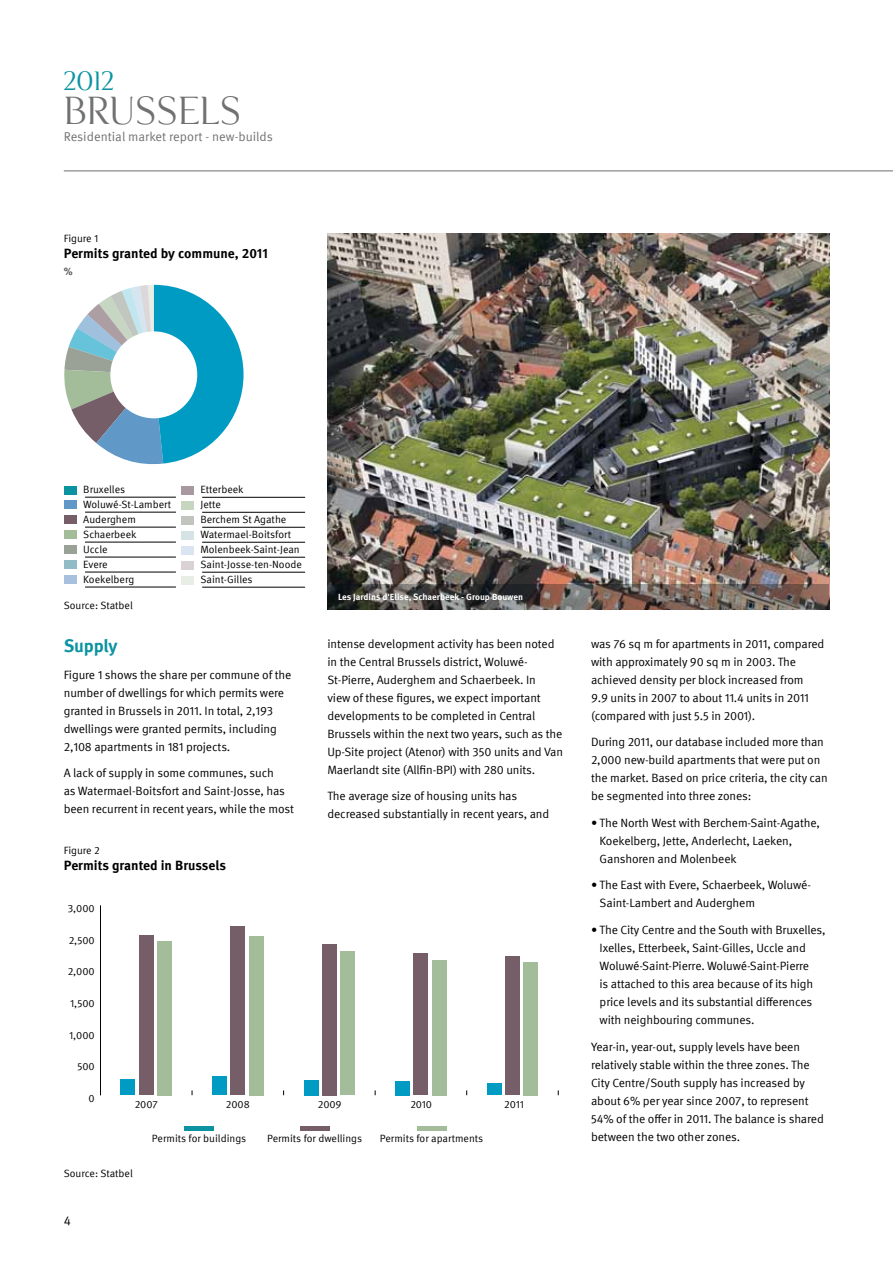
<style>
.page{position:relative;width:893px;height:1263px;background:#fff}
.page>*{position:absolute;margin:0;border:0;box-sizing:border-box;transform-origin:0 0}
.t1{font:34.5px "KF Display";color:#707172}
.t2{font:24px "KF Display";color:#0b93a2}
.t3{font:700 18px "KF Meta OT";letter-spacing:-.015em;color:#0b93a2}
.t4{font:700 13.5px "KF Meta OT";color:#000}
.t5{font:12.75px "KF Meta OT";color:#707172}
.t6{font:12.75px "KF Meta OT";color:#000}
.t7{font:12px/18px "KF Meta OT";letter-spacing:-.01em;color:#000}
.t8{font:10.5px/15px "KF Meta OT";color:#000}
.t9{font:700 10.5px "KF Meta OT";color:#58585b}
.t10{font:700 9px "KF Meta OT";color:#fff}
</style>
<div class="page">
<hr style="left:64px;top:170px;width:829px;height:2px;background:#9c9e9f">
<img style="left:327px;top:234px;width:502px;height:350px">
<svg style="left:64px;top:285px;width:180px;height:180px"></svg>
<div style="left:110px;top:331px;width:87px;height:87px;background:#fff;border-radius:50%"></div>
<hr style="left:85px;top:497px;width:91px;height:1px;background:#000">
<hr style="left:85px;top:512px;width:91px;height:1px;background:#000">
<hr style="left:85px;top:527px;width:91px;height:1px;background:#000">
<hr style="left:85px;top:542px;width:91px;height:1px;background:#000">
<hr style="left:85px;top:557px;width:91px;height:1px;background:#000">
<hr style="left:85px;top:572px;width:91px;height:1px;background:#000">
<hr style="left:85px;top:587px;width:91px;height:1px;background:#000">
<div style="left:64px;top:486px;width:13px;height:8px;background:#0b93a2"></div>
<div style="left:64px;top:501px;width:13px;height:8px;background:#6099c7"></div>
<div style="left:64px;top:516px;width:13px;height:8px;background:#755e67"></div>
<div style="left:64px;top:531px;width:13px;height:8px;background:#a3bc9a"></div>
<div style="left:64px;top:546px;width:13px;height:8px;background:#9aa197"></div>
<div style="left:64px;top:561px;width:13px;height:8px;background:#92bcc5"></div>
<div style="left:64px;top:576px;width:13px;height:8px;background:#a6c0dd"></div>
<hr style="left:202px;top:497px;width:103px;height:1px;background:#000">
<hr style="left:202px;top:512px;width:103px;height:1px;background:#000">
<hr style="left:202px;top:527px;width:103px;height:1px;background:#000">
<hr style="left:202px;top:542px;width:103px;height:1px;background:#000">
<hr style="left:202px;top:557px;width:103px;height:1px;background:#000">
<hr style="left:202px;top:572px;width:103px;height:1px;background:#000">
<hr style="left:202px;top:587px;width:103px;height:1px;background:#000">
<div style="left:181px;top:486px;width:13px;height:8px;background:#a8989f"></div>
<div style="left:181px;top:501px;width:13px;height:8px;background:#c8d6c1"></div>
<div style="left:181px;top:516px;width:13px;height:8px;background:#c1c5be"></div>
<div style="left:181px;top:531px;width:13px;height:8px;background:#d5e3e7"></div>
<div style="left:181px;top:546px;width:13px;height:8px;background:#dbe4f1"></div>
<div style="left:181px;top:561px;width:13px;height:8px;background:#dad2d5"></div>
<div style="left:181px;top:576px;width:13px;height:8px;background:#e8eee5"></div>
<hr style="left:100px;top:905px;width:1px;height:190px;background:#000">
<div style="left:157px;top:941px;width:15px;height:154px;background:#a3bc9a"></div>
<div style="left:249px;top:936px;width:14px;height:159px;background:#a3bc9a"></div>
<div style="left:340px;top:951px;width:15px;height:144px;background:#a3bc9a"></div>
<div style="left:432px;top:960px;width:15px;height:135px;background:#a3bc9a"></div>
<div style="left:523px;top:962px;width:15px;height:133px;background:#a3bc9a"></div>
<div style="left:139px;top:935px;width:15px;height:160px;background:#755e67"></div>
<div style="left:230px;top:926px;width:15px;height:169px;background:#755e67"></div>
<div style="left:322px;top:944px;width:15px;height:151px;background:#755e67"></div>
<div style="left:414px;top:953px;width:14px;height:142px;background:#755e67"></div>
<div style="left:505px;top:956px;width:15px;height:139px;background:#755e67"></div>
<div style="left:121px;top:1080px;width:14px;height:15px;background:#009bc2"></div>
<div style="left:212px;top:1076px;width:15px;height:19px;background:#009bc2"></div>
<div style="left:304px;top:1080px;width:14px;height:15px;background:#009bc2"></div>
<div style="left:395px;top:1081px;width:15px;height:14px;background:#009bc2"></div>
<div style="left:487px;top:1084px;width:14px;height:11px;background:#009bc2"></div>
<hr style="left:184px;top:1126px;width:30px;height:4px;background:#0b93a2">
<hr style="left:300px;top:1126px;width:29px;height:4px;background:#755e67">
<hr style="left:417px;top:1126px;width:29px;height:4px;background:#a3bc9a">
<svg style="left:327px;top:584px;width:502px;height:25px;background:#605651"></svg>
<h2 class="t2" style="left:64px;top:66px;width:52px">2012</h2>
<h1 class="t1" style="left:64px;top:91px;width:179px">BRUSSELS</h1>
<p class="t5" style="left:64px;top:129px;width:211px">Residential market report - new-builds</p>
<p class="t8" style="left:64px;top:231px;width:36px">Figure 1</p>
<p class="t4" style="left:64px;top:245px;width:206px">Permits granted by commune, 2011</p>
<p class="t9" style="left:64px;top:264px;width:10px">%</p>
<p class="t8" style="left:83px;top:482px;width:89px">Bruxelles<br>Woluwé-St-Lambert<br>Auderghem<br>Schaerbeek<br>Uccle<br>Evere<br>Koekelberg</p>
<p class="t8" style="left:200px;top:482px;width:103px">Etterbeek<br>Jette<br>Berchem St Agathe<br>Watermael-Boitsfort<br>Molenbeek-Saint-Jean<br>Saint-Josse-ten-Noode<br>Saint-Gilles</p>
<p class="t8" style="left:64px;top:598px;width:71px">Source: Statbel</p>
<h3 class="t3" style="left:64px;top:635px;width:55px">Supply</h3>
<p class="t7" style="left:64px;top:666px;width:229px">Figure 1 shows the share per commune of the number of dwellings for which permits were granted in Brussels in 2011. In total, 2,193 dwellings were granted permits, including 2,108 apartments in 181 projects.</p>
<p class="t7" style="left:64px;top:764px;width:232px">A lack of supply in some communes, such<br>as Watermael-Boitsfort and Saint-Josse, has been recurrent in recent years, while the most</p>
<p class="t8" style="left:64px;top:843px;width:38px">Figure 2</p>
<p class="t4" style="left:64px;top:857px;width:164px">Permits granted in Brussels</p>
<p class="t8" style="left:68px;top:901px;width:29px">3,000</p>
<p class="t8" style="left:69px;top:933px;width:28px">2,500</p>
<p class="t8" style="left:68px;top:964px;width:29px">2,000</p>
<p class="t8" style="left:70px;top:996px;width:26px">1,500</p>
<p class="t8" style="left:69px;top:1027px;width:27px">1,000</p>
<p class="t8" style="left:77px;top:1059px;width:19px">500</p>
<p class="t10" style="left:338px;top:591px;width:187px">Les Jardins d'Elise, Schaerbeek - Group Bouwen</p>
<p class="t7" style="left:327px;top:635px;width:237px">intense development activity has been noted in the Central Brussels district, Woluwé-St-Pierre, Auderghem and Schaerbeek. In<br>view of these figures, we expect important developments to be completed in Central Brussels within the next two years, such as the Up-Site project (Atenor) with 350 units and Van Maerlandt site (Allfin-BPI) with 280 units.</p>
<p class="t7" style="left:327px;top:787px;width:223px">The average size of housing units has decreased substantially in recent years, and</p>
<p class="t8" style="left:89px;top:1091px;width:8px">0</p>
<p class="t8" style="left:135px;top:1097px;width:25px">2007</p>
<p class="t8" style="left:226px;top:1097px;width:26px">2008</p>
<p class="t8" style="left:318px;top:1097px;width:25px">2009</p>
<p class="t8" style="left:410px;top:1097px;width:23px">2010</p>
<p class="t8" style="left:504px;top:1097px;width:21px">2011</p>
<p class="t8" style="left:152px;top:1131px;width:96px">Permits for buildings</p>
<p class="t8" style="left:267px;top:1131px;width:97px">Permits for dwellings</p>
<p class="t8" style="left:380px;top:1131px;width:105px">Permits for apartments</p>
<p class="t8" style="left:64px;top:1165px;width:71px">Source: Statbel</p>
<p class="t6" style="left:64px;top:1213px;width:9px">4</p>
<p class="t7" style="left:591px;top:635px;width:235px">was 76 sq m for apartments in 2011, compared with approximately 90 sq m in 2003. The achieved density per block increased from<br>9.9 units in 2007 to about 11.4 units in 2011 (compared with just 5.5 in 2001).</p>
<p class="t7" style="left:591px;top:733px;width:238px">During 2011, our database included more than 2,000 new-build apartments that were put on the market. Based on price criteria, the city can be segmented into three zones:</p>
<p class="t7" style="left:600px;top:814px;width:222px;text-indent:-9px">• The North West with Berchem-Saint-Agathe,<br>Koekelberg, Jette, Anderlecht, Laeken,<br>Ganshoren and Molenbeek</p>
<p class="t7" style="left:600px;top:876px;width:213px;text-indent:-9px">• The East with Evere, Schaerbeek, Woluwé-<br>Saint-Lambert and Auderghem</p>
<p class="t7" style="left:600px;top:921px;width:228px;text-indent:-9px">• The City Centre and the South with Bruxelles, Ixelles, Etterbeek, Saint-Gilles, Uccle and Woluwé-Saint-Pierre. Woluwé-Saint-Pierre<br>is attached to this area because of its high price levels and its substantial differences with neighbouring communes.</p>
<p class="t7" style="left:591px;top:1037px;width:234px">Year-in, year-out, supply levels have been relatively stable within the three zones. The City Centre/South supply has increased by about 6% per year since 2007, to represent 54% of the offer in 2011. The balance is shared between the two other zones.</p>
</div>
